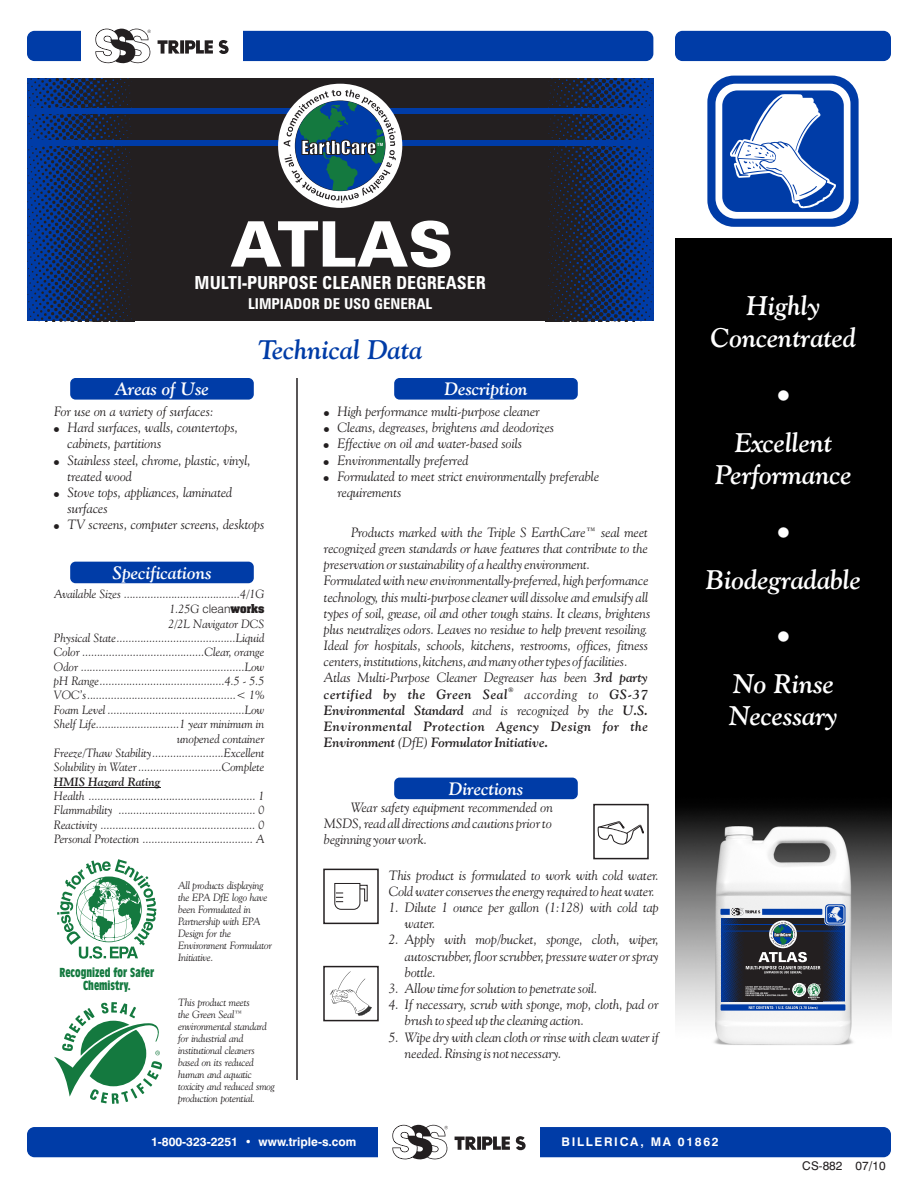
<style>
.page{position:relative;width:918px;height:1188px;background:#fff}
.page>*{position:absolute;margin:0;border:0;box-sizing:border-box;transform-origin:0 0}
.t1{font:900 63px "Zurich BT";color:#fff}
.t2{font:italic 700 27px/32.2px "Goudy Old Style BT";color:#fff;text-align:center}
.t3{font:italic 700 27px "Goudy Old Style BT";color:#003ca7}
.t4{font:italic 700 18px "Goudy Old Style BT";color:#fff}
.t5{font:700 condensed 18px "Zurich BT";color:#fff}
.t6{font:18px "Wingdings";color:#fff}
.t7{font:700 condensed 15px "Zurich BT";color:#fff}
.t8{font:italic 13.5px/16.2px "Goudy Old Style BT";color:#231f20}
.t9{font:italic 700 13.5px/16.2px "Goudy Old Style BT";letter-spacing:.045em;color:#231f20;text-align:justify}
.t10{font:700 condensed 12.3px/13.2px "Incised 901 BT";color:#14793f;text-align:center}
.t11{font:italic 12px/14.4px "Goudy Old Style BT";color:#231f20;text-align:right}
.t12{font:700 12px "Swiss 721 BT";color:#fff}
.t13{font:700 12px "Swiss 721 BT";letter-spacing:.14em;color:#fff}
.t14{font:italic 700 12px "Goudy Old Style BT";color:#231f20}
.t15{font:12px "Swiss 721 BT";color:#231f20}
.t16{font:italic 10.5px/12px "Goudy Old Style BT";letter-spacing:-.015em;color:#231f20}
.t17{font:italic 700 6.75px "Goudy Old Style BT";color:#231f20}
.t18{font:700 4.35px "Swiss 721 BT";color:#fff;scale:.95 1}
.s1{font-family:"Swiss 721 BT";font-weight:300;font-style:normal}
.s2{font-family:"Aardvark";font-style:normal;font-size:10.5px}
.s3{font-weight:700}
.s4{font-weight:400}
</style>
<div class="page">
<img style="left:675px;top:238px;width:216px;height:807px">
<div style="left:394px;top:378px;width:184px;height:22px;background:#003ca7;border-radius:5px"></div>
<div style="left:132px;top:78px;width:416px;height:243px;background:#231f20"></div>
<img style="left:545px;top:78px;width:108px;height:243px">
<img style="left:27px;top:78px;width:108px;height:243px">
<div style="left:27px;top:140px;width:626px;height:6px;background:#003ca7"></div>
<div style="left:27px;top:108px;width:626px;height:5px;background:#003ca7"></div>
<hr style="left:296px;top:378px;width:2px;height:702px;background:#231f20">
<div style="left:27px;top:31px;width:626px;height:30px;background:#003ca7;border-radius:8px"></div>
<div style="left:675px;top:31px;width:216px;height:30px;background:#003ca7;border-radius:8px"></div>
<div style="left:70px;top:378px;width:184px;height:22px;background:#003ca7;border-radius:5px"></div>
<div style="left:81px;top:27px;width:162px;height:38px;background:#fff"></div>
<div style="left:27px;top:1127px;width:864px;height:30px;background:#003ca7;border-radius:8px"></div>
<div style="left:378px;top:1123px;width:162px;height:38px;background:#fff"></div>
<svg style="left:707px;top:76px;width:152px;height:151px"></svg>
<div style="left:323px;top:966px;width:56px;height:55px;border:2px solid #231f20"></div>
<div style="left:323px;top:869px;width:56px;height:55px;border:2px solid #231f20"></div>
<svg style="left:334px;top:883px;width:34px;height:27px"></svg>
<img style="left:330px;top:971px;width:42px;height:45px">
<div style="left:278px;top:84px;width:124px;height:124px;background:#fff;border-radius:50%"></div>
<svg style="left:284px;top:90px;width:112px;height:113px"></svg>
<div style="left:70px;top:562px;width:184px;height:21px;background:#003ca7;border-radius:5px"></div>
<hr style="left:54px;top:787px;width:106px;height:1px;background:#231f20">
<div style="left:394px;top:778px;width:184px;height:21px;background:#003ca7;border-radius:5px"></div>
<div style="left:593px;top:804px;width:56px;height:55px;border:2px solid #231f20"></div>
<svg style="left:597px;top:822px;width:47px;height:23px"></svg>
<svg style="left:57px;top:859px;width:100px;height:100px"></svg>
<svg style="left:158px;top:40px;width:71px;height:14px"></svg>
<svg style="left:95px;top:29px;width:56px;height:35px"></svg>
<svg style="left:455px;top:1136px;width:71px;height:14px"></svg>
<svg style="left:392px;top:1125px;width:56px;height:35px"></svg>
<svg style="left:54px;top:1002px;width:108px;height:102px"></svg>
<svg style="left:720px;top:904px;width:126px;height:107px;background:#46546c"></svg>
<p class="t18" style="left:377px;top:143px;width:8px">TM</p>
<h1 class="t1" style="left:230px;top:219px;width:225px">ATLAS</h1>
<h3 class="t5" style="left:195px;top:276px;width:293px">MULTI-PURPOSE CLEANER DEGREASER</h3>
<p class="t7" style="left:248px;top:298px;width:186px">LIMPIADOR DE USO GENERAL</p>
<h2 class="t3" style="left:258px;top:339px;width:166px">Technical Data</h2>
<h3 class="t4" style="left:115px;top:382px;width:95px">Areas of Use</h3>
<p class="t8" style="left:68px;top:404px;width:199px;text-indent:-14px">For use on a variety of surfaces:<br>Hard surfaces, walls, countertops, cabinets, partitions<br>Stainless steel, chrome, plastic, vinyl, treated wood<br>Stove tops, appliances, laminated surfaces<br>TV screens, computer screens, desktops</p>
<h3 class="t4" style="left:113px;top:565px;width:100px">Specifications</h3>
<p class="t11" style="left:54px;top:588px;width:212px">Available Sizes .......................................4/1G 1.25G <span class="s1">clean</span><span class="s2">works<br></span>2/2L Navigator DCS<br>Physical State........................................Liquid Color .........................................Clear, orange Odor .......................................................Low pH Range..........................................4.5 - 5.5<br>VOC’s..................................................&lt; 1% Foam Level ..............................................Low Shelf Life............................1 year minimum in unopened container<br>Freeze/Thaw Stability........................Excellent Solubility in Water............................Complete</p>
<p class="t14" style="left:54px;top:777px;width:108px">HMIS Hazard Rating</p>
<p class="t11" style="left:54px;top:790px;width:212px;text-align:justify">Health ........................................................ 1<br>Flammability .............................................. 0<br>Reactivity .................................................... 0<br>Personal Protection ..................................... A</p>
<p class="t10" style="left:60px;top:967px;width:96px">Recognized for Safer<br>Chemistry.</p>
<p class="t16" style="left:178px;top:881px;width:96px">All products displaying the EPA DfE logo have been Formulated in<br>Partnership with EPA<br>Design for the<br>Environment Formulator<br>Initiative.</p>
<p class="t16" style="left:178px;top:997px;width:98px">This product meets<br>the Green Seal™ environmental standard for industrial and institutional cleaners based on its reduced human and aquatic toxicity and reduced smog production potential.</p>
<h3 class="t4" style="left:444px;top:382px;width:85px">Description</h3>
<p class="t8" style="left:337px;top:404px;width:263px">High performance multi-purpose cleaner<br>Cleans, degreases, brightens and deodorizes Effective on oil and water-based soils Environmentally preferred<br>Formulated to meet strict environmentally preferable requirements</p>
<p class="t8" style="left:324px;top:525px;width:328px;text-indent:27px">Products marked with the Triple S EarthCare™ seal meet recognized green standards or have features that contribute to the preservation or sustainability of a healthy environment.<br>Formulated with new environmentally-preferred, high performance technology, this multi-purpose cleaner will dissolve and emulsify all types of soil, grease, oil and other tough stains. It cleans, brightens plus neutralizes odors. Leaves no residue to help prevent resoiling.<br>Ideal for hospitals, schools, kitchens, restrooms, offices, fitness centers, institutions, kitchens, and many other types of facilities.<br>Atlas Multi-Purpose Cleaner Degreaser has been <span class="s3">3rd party</span></p>
<p class="t17" style="left:508px;top:687px;width:7px">®</p>
<p class="t9" style="left:324px;top:687px;width:185px">certified by the Green Seal</p>
<p class="t9" style="left:324px;top:687px;width:326px;text-indent:201px"><span class="s4">according to</span> GS-37<br>Environmental Standard <span class="s4">and is recognized by the</span> U.S.<br>Environmental Protection Agency Design for the Environment <span class="s4">(DfE)</span> Formulator Initiative.</p>
<h3 class="t4" style="left:449px;top:781px;width:76px">Directions</h3>
<p class="t8" style="left:324px;top:800px;width:230px;text-align:justify;text-indent:27px">Wear safety equipment recommended on MSDS, read all directions and cautions prior to beginning your work.</p>
<p class="t8" style="left:389px;top:868px;width:272px">This product is formulated to work with cold water.<br>Cold water conserves the energy required to heat water.</p>
<p class="t8" style="left:405px;top:900px;width:255px;text-indent:-16px">1. Dilute 1 ounce per gallon (1:128) with cold tap water.</p>
<p class="t8" style="left:405px;top:933px;width:255px;text-align:justify;text-indent:-16px">2. Apply with mop/bucket, sponge, cloth, wiper, autoscrubber, floor scrubber, pressure water or spray bottle.</p>
<p class="t8" style="left:389px;top:981px;width:210px">3. Allow time for solution to penetrate soil.</p>
<p class="t8" style="left:405px;top:998px;width:255px;text-indent:-16px">4. If necessary, scrub with sponge, mop, cloth, pad or brush to speed up the cleaning action.</p>
<p class="t8" style="left:405px;top:1030px;width:255px;text-indent:-16px">5. Wipe dry with clean cloth or rinse with clean water if needed. Rinsing is not necessary.</p>
<h2 class="t2" style="left:711px;top:292px;width:147px">Highly<br>Concentrated</h2>
<h3 class="t6" style="left:777px;top:388px;width:15px">●</h3>
<h2 class="t2" style="left:715px;top:429px;width:138px">Excellent<br>Performance</h2>
<h3 class="t6" style="left:777px;top:525px;width:15px">●</h3>
<h2 class="t2" style="left:706px;top:566px;width:156px">Biodegradable</h2>
<h3 class="t6" style="left:777px;top:630px;width:15px">●</h3>
<h2 class="t2" style="left:729px;top:670px;width:110px;text-align:left">No Rinse<br>Necessary</h2>
<p class="t12" style="left:151px;top:1137px;width:207px">1-800-323-2251 • www.triple-s.com</p>
<p class="t13" style="left:562px;top:1137px;width:159px">BILLERICA, MA 01862</p>
<p class="t15" style="left:802px;top:1161px;width:85px">CS-882 07/10</p>
</div>
